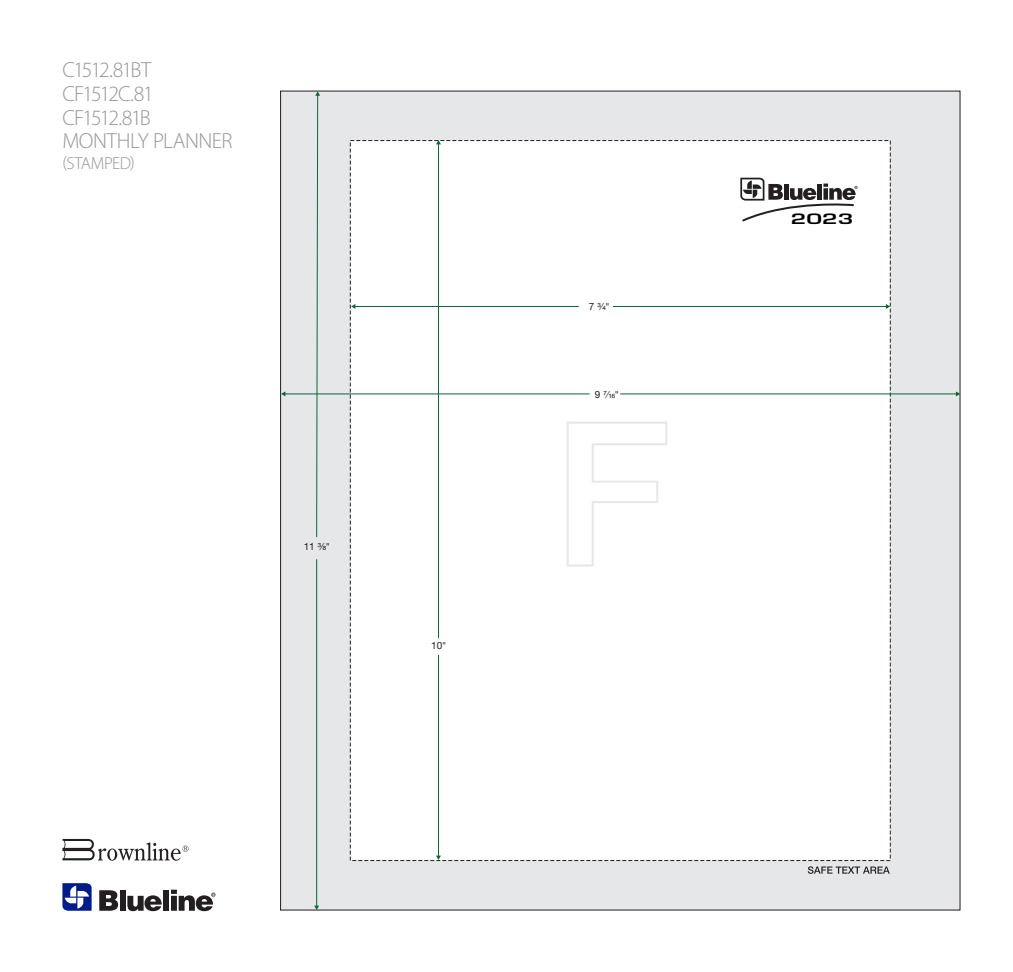
<style>
.page{position:relative;width:1013px;height:972px;background:#fff}
.page>*{position:absolute;margin:0;border:0;box-sizing:border-box;transform-origin:0 0}
.t1{font:300 21.9px/23.6px "Myriad Pro";letter-spacing:-.07em;color:#939598}
.t2{font:300 17.5px "Myriad Pro";letter-spacing:-.03em;color:#939598}
.t3{font:600 14px "Eurostile LT Std";color:#000;scale:1.59 1}
.t4{font:10px "Helvetica LT Std Fraction";color:#231f20}
.s1{font-family:"Myriad Pro"}
</style>
<div class="page">
<div style="left:280px;top:91px;width:681px;height:820px;background:#e6e7e9"></div>
<div style="left:350px;top:140px;width:541px;height:721px;background:#fff;border:1px dashed #231f20"></div>
<hr style="left:355px;top:306px;width:224px;height:1px;background:#0c6638">
<svg style="left:351px;top:304px;width:4px;height:5px"></svg>
<hr style="left:613px;top:306px;width:274px;height:1px;background:#0c6638">
<svg style="left:886px;top:304px;width:4px;height:5px"></svg>
<svg style="left:315px;top:91px;width:5px;height:446px"></svg>
<hr style="left:316px;top:559px;width:1px;height:347px;background:#0c6638">
<svg style="left:314px;top:906px;width:5px;height:4px"></svg>
<hr style="left:285px;top:394px;width:305px;height:1px;background:#0c6638">
<svg style="left:281px;top:391px;width:4px;height:5px"></svg>
<hr style="left:438px;top:144px;width:1px;height:494px;background:#0c6638">
<svg style="left:436px;top:140px;width:5px;height:4px"></svg>
<hr style="left:438px;top:655px;width:1px;height:201px;background:#0c6638">
<svg style="left:436px;top:856px;width:5px;height:4px"></svg>
<svg style="left:808px;top:866px;width:82px;height:8px"></svg>
<svg style="left:567px;top:422px;width:100px;height:145px"></svg>
<hr style="left:620px;top:394px;width:337px;height:1px;background:#0c6638">
<svg style="left:956px;top:391px;width:4px;height:5px"></svg>
<svg style="left:62px;top:883px;width:30px;height:28px"></svg>
<svg style="left:99px;top:890px;width:19px;height:21px"></svg>
<div style="left:120px;top:890px;width:6px;height:21px;background:#231f20"></div>
<svg style="left:127px;top:895px;width:35px;height:16px"></svg>
<div style="left:163px;top:890px;width:6px;height:21px;background:#231f20"></div>
<svg style="left:171px;top:890px;width:44px;height:21px"></svg>
<svg style="left:62px;top:839px;width:126px;height:22px"></svg>
<svg style="left:740px;top:177px;width:118px;height:45px"></svg>
<p class="t1" style="left:62px;top:58px;width:171px">C1512.81BT<br>CF1512C.81<br>CF1512.81B<br>MONTHLY PLANNER</p>
<p class="t2" style="left:62px;top:153px;width:74px">(STAMPED)</p>
<p class="t4" style="left:304px;top:542px;width:27px">11 ⅜<span class="s1">"</span></p>
<p class="t4" style="left:431px;top:641px;width:16px">10<span class="s1">"</span></p>
<p class="t4" style="left:589px;top:302px;width:22px">7 ¾<span class="s1">"</span></p>
<p class="t4" style="left:595px;top:390px;width:25px">9 7/16<span class="s1">"</span></p>
<p class="t3" style="left:791px;top:210px;width:41px">2023</p>
</div>
